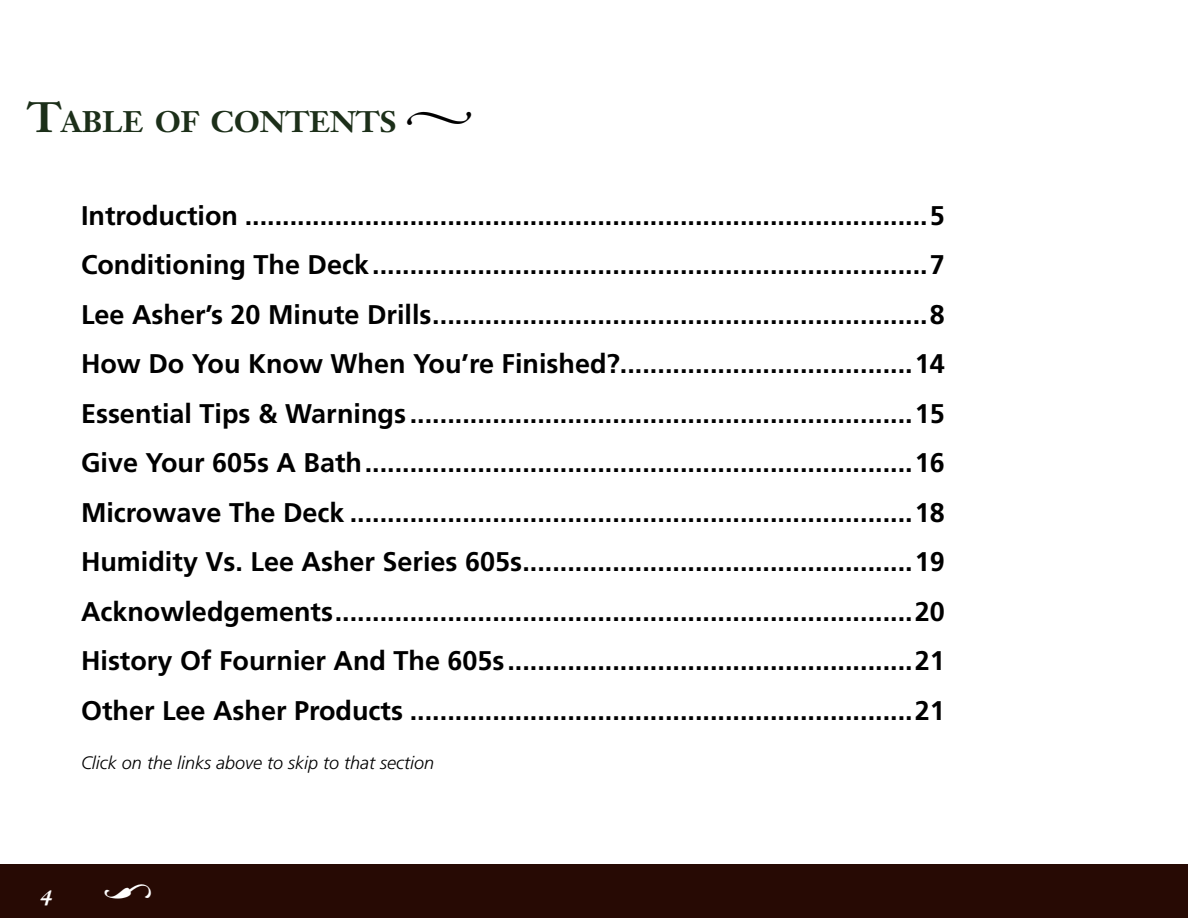
<style>
.page{position:relative;width:1188px;height:918px;background:#fff}
.page>*{position:absolute;margin:0;border:0;box-sizing:border-box;transform-origin:0 0}
.t1{font:29.4px "Janson Text Bold Os F";color:#1c2f19}
.t2{font:700 27px/49.5px "Frutiger";color:#000;text-align:justify}
.t3{font:21px "Janson Text Bold Italic Os F";color:#fff}
.t4{font:italic 300 18px "Frutiger";color:#000}
.s1{font-size:42px}
</style>
<div class="page">
<div style="left:0;top:864px;width:1188px;height:54px;background:#270a04"></div>
<p class="t1" style="left:27px;top:103px;width:371px"><span class="s1">T</span>ABLE OF CONTENTS</p>
<p class="t2" style="left:81px;top:191px;width:865px">Introduction ...........................................................................................5<br>Conditioning The Deck..........................................................................7<br>Lee Asher’s 20 Minute Drills..................................................................8<br>How Do You Know When You’re Finished?.......................................14<br>Essential Tips &amp; Warnings ...................................................................15<br>Give Your 605s A Bath.........................................................................16<br>Microwave The Deck ...........................................................................18<br>Humidity Vs. Lee Asher Series 605s....................................................19<br>Acknowledgements.............................................................................20<br>History Of Fournier And The 605s......................................................21<br>Other Lee Asher Products ...................................................................21</p>
<p class="t4" style="left:81px;top:753px;width:355px">Click on the links above to skip to that section</p>
<p class="t3" style="left:41px;top:879px;width:13px">4</p>
</div>
